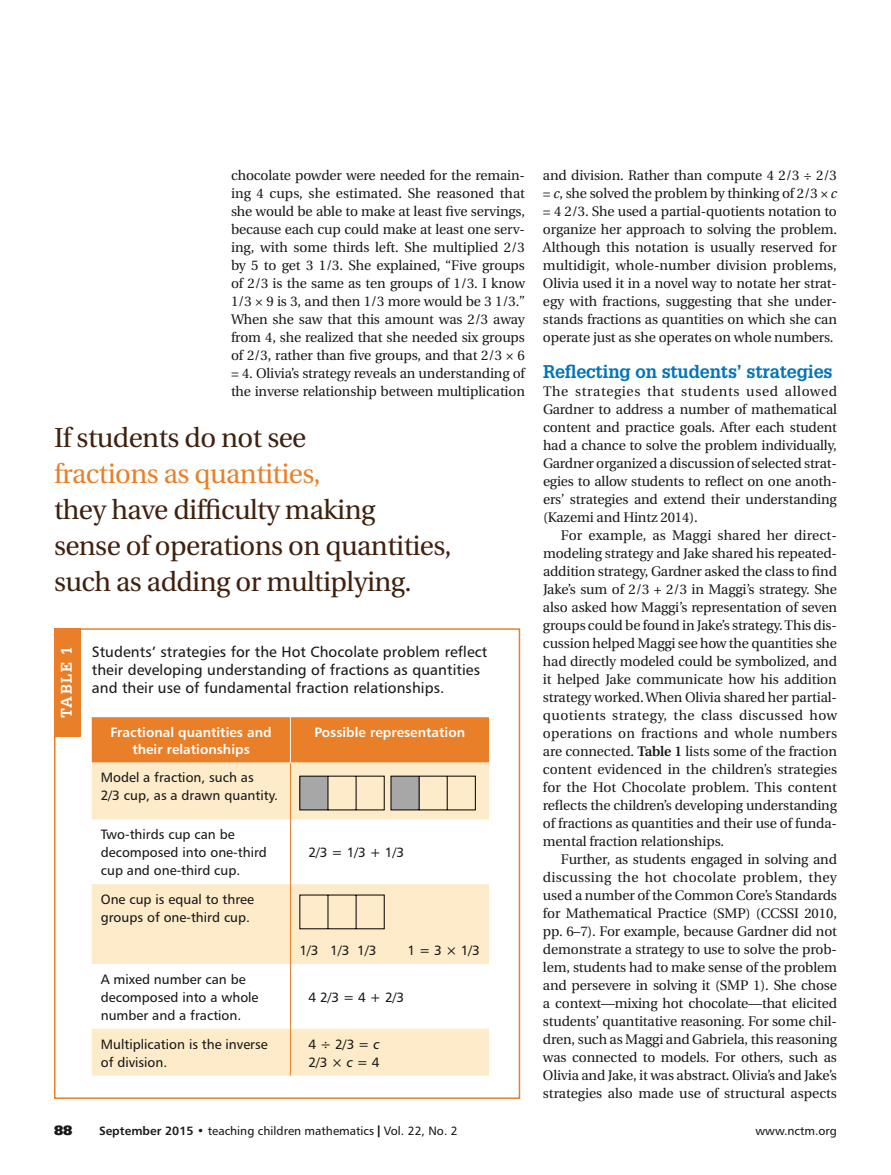
<style>
.page{position:relative;width:891px;height:1175px;background:#fff}
.page>*{position:absolute;margin:0;border:0;box-sizing:border-box;transform-origin:0 0}
.t1{font:27.3px/36px "Utopia";letter-spacing:-.02em;color:#3f210f}
.t2{font:27.3px "Utopia";letter-spacing:-.02em;color:#e97f28}
.t3{font:700 18px "Glypha";letter-spacing:-.01em;color:#0374b7}
.t4{font:15px/18px "Humanist 777 BT Roman B";letter-spacing:.005em;color:#1a1818}
.t5{font:700 15px "Glypha";letter-spacing:.1em;color:#fff}
.t6{font:13.8px/18px "Utopia";letter-spacing:-.01em;color:#1a1818;text-align:justify}
.t7{font:13.5px/18px "Humanist 777 BT Roman B";color:#1a1818}
.t8{font:13.5px/16.5px "Humanist 777 BT Bold B";color:#fff;text-align:center}
.t9{font:13.5px "Humanist 777 BT Extra Black B";color:#1a1818}
.t10{font:12px "Humanist 777 BT Roman B";color:#1a1818}
.s1{font-style:italic}
.s2{font-weight:600}
.s3{font-family:"Humanist 777 BT Italic B"}
.s4{font-family:"Humanist 777 BT Bold B"}
.s5{font-family:"Interstate";font-weight:700}
</style>
<div class="page">
<div style="left:92px;top:717px;width:397px;height:45px;background:#e97f28"></div>
<svg style="left:92px;top:762px;width:397px;height:313px;fill:#fdebc9"></svg>
<hr style="left:290px;top:762px;width:1px;height:57px;background:#e97f28">
<hr style="left:290px;top:819px;width:1px;height:65px;background:#e97f28">
<hr style="left:290px;top:884px;width:1px;height:79px;background:#e97f28">
<hr style="left:290px;top:963px;width:1px;height:65px;background:#e97f28">
<hr style="left:290px;top:1028px;width:1px;height:47px;background:#e97f28">
<hr style="left:290px;top:717px;width:1px;height:45px;background:#fff">
<svg style="left:299px;top:775px;width:177px;height:35px;background:#cdc2ad"></svg>
<svg style="left:299px;top:894px;width:86px;height:35px;background:#e5d5b6"></svg>
<div style="left:54px;top:628px;width:466px;height:470px;border:2px solid #e97f28"></div>
<div style="left:54px;top:628px;width:26px;height:108px;background:#e97f28"></div>
<p class="t6" style="left:231px;top:167px;width:296px">chocolate powder were needed for the remain&shy;ing 4 cups, she estimated. She reasoned that she would be able to make at least five servings, because each cup could make at least one serv&shy;ing, with some thirds left. She multiplied 2/3 by 5 to get 3 1/3. She explained, “Five groups of 2/3 is the same as ten groups of 1/3. I know 1/3 × 9 is 3, and then 1/3 more would be 3 1/3.” When she saw that this amount was 2/3 away from 4, she realized that she needed six groups of 2/3, rather than five groups, and that 2/3 × 6 = 4. Olivia’s strategy reveals an understanding of the inverse relationship between multiplication</p>
<p class="t6" style="left:543px;top:167px;width:296px">and division. Rather than compute 4 2/3 ÷ 2/3 = <span class="s1">c</span>, she solved the problem by thinking of 2/3 × <span class="s1">c </span>= 4 2/3. She used a partial-quotients notation to organize her approach to solving the problem.<br>Although this notation is usually reserved for multidigit, whole-number division problems, Olivia used it in a novel way to notate her strat&shy;egy with fractions, suggesting that she under&shy;stands fractions as quantities on which she can operate just as she operates on whole numbers.</p>
<h2 class="t3" style="left:543px;top:360px;width:291px">Reflecting on students’ strategies</h2>
<p class="t6" style="left:543px;top:383px;width:296px">The strategies that students used allowed Gardner to address a number of mathematical content and practice goals. After each student had a chance to solve the problem individually, Gardner organized a discussion of selected strat&shy;egies to allow students to reflect on one anoth&shy;ers’ strategies and extend their understanding (Kazemi and Hintz 2014).</p>
<p class="t6" style="left:543px;top:527px;width:296px;text-indent:18px">For example, as Maggi shared her direct&shy;modeling strategy and Jake shared his repeated&shy;addition strategy, Gardner asked the class to find Jake’s sum of 2/3 + 2/3 in Maggi’s strategy. She also asked how Maggi’s representation of seven groups could be found in Jake’s strategy. This dis&shy;cussion helped Maggi see how the quantities she had directly modeled could be symbolized, and it helped Jake communicate how his addition strategy worked. When Olivia shared her partial&shy;quotients strategy, the class discussed how operations on fractions and whole numbers are connected. <span class="s2">Table 1</span> lists some of the fraction content evidenced in the children’s strategies for the Hot Chocolate problem. This content reflects the children’s developing understanding of fractions as quantities and their use of funda&shy;mental fraction relationships.</p>
<p class="t6" style="left:543px;top:850px;width:296px;text-indent:18px">Further, as students engaged in solving and discussing the hot chocolate problem, they used a number of the Common Core’s Standards for Mathematical Practice (SMP) (CCSSI 2010, pp. 6–7). For example, because Gardner did not demonstrate a strategy to use to solve the prob&shy;lem, students had to make sense of the problem and persevere in solving it (SMP 1). She chose a context—mixing hot chocolate—that elicited students’ quantitative reasoning. For some chil&shy;dren, such as Maggi and Gabriela, this reasoning was connected to models. For others, such as Olivia and Jake, it was abstract. Olivia’s and Jake’s strategies also made use of structural aspects</p>
<h1 class="t1" style="left:54px;top:420px;width:254px">If students do not see</h1>
<h1 class="t2" style="left:54px;top:459px;width:268px">fractions as quantities,</h1>
<h1 class="t1" style="left:54px;top:492px;width:399px">they have difficulty making<br>sense of operations on quantities, such as adding or multiplying.</h1>
<p class="t4" style="left:92px;top:642px;width:397px">Students’ strategies for the Hot Chocolate problem reflect their developing understanding of fractions as quantities and their use of fundamental fraction relationships.</p>
<p class="t8" style="left:111px;top:724px;width:163px">Fractional quantities and their relationships</p>
<p class="t8" style="left:314px;top:724px;width:152px">Possible representation</p>
<p class="t7" style="left:101px;top:768px;width:179px">Model a fraction, such as<br>2/3 cup, as a drawn quantity.</p>
<p class="t7" style="left:101px;top:825px;width:168px">Two-thirds cup can be decomposed into one-third cup and one-third cup.</p>
<p class="t5" style="left:57px;top:718px;width:73px;rotate:-90deg">TABLE 1</p>
<p class="t7" style="left:308px;top:843px;width:97px">2/3 = 1/3 + 1/3</p>
<p class="t7" style="left:101px;top:890px;width:155px">One cup is equal to three groups of one-third cup.</p>
<p class="t7" style="left:299px;top:940px;width:79px">1/3 1/3 1/3</p>
<p class="t7" style="left:407px;top:940px;width:74px">1 = 3 × 1/3</p>
<p class="t7" style="left:101px;top:969px;width:159px">A mixed number can be decomposed into a whole number and a fraction.</p>
<p class="t7" style="left:308px;top:987px;width:97px">4 2/3 = 4 + 2/3</p>
<p class="t7" style="left:101px;top:1034px;width:168px">Multiplication is the inverse of division.</p>
<p class="t7" style="left:308px;top:1034px;width:73px">4 ÷ 2/3 = <span class="s3">c<br></span>2/3 × <span class="s3">c</span> = 4</p>
<p class="t9" style="left:54px;top:1121px;width:20px">88</p>
<p class="t10" style="left:99px;top:1123px;width:360px"><span class="s4">September 2015 •</span> teaching children mathematics <span class="s5">|</span> Vol. 22, No. 2</p>
<p class="t10" style="left:756px;top:1123px;width:83px">www.nctm.org</p>
</div>
